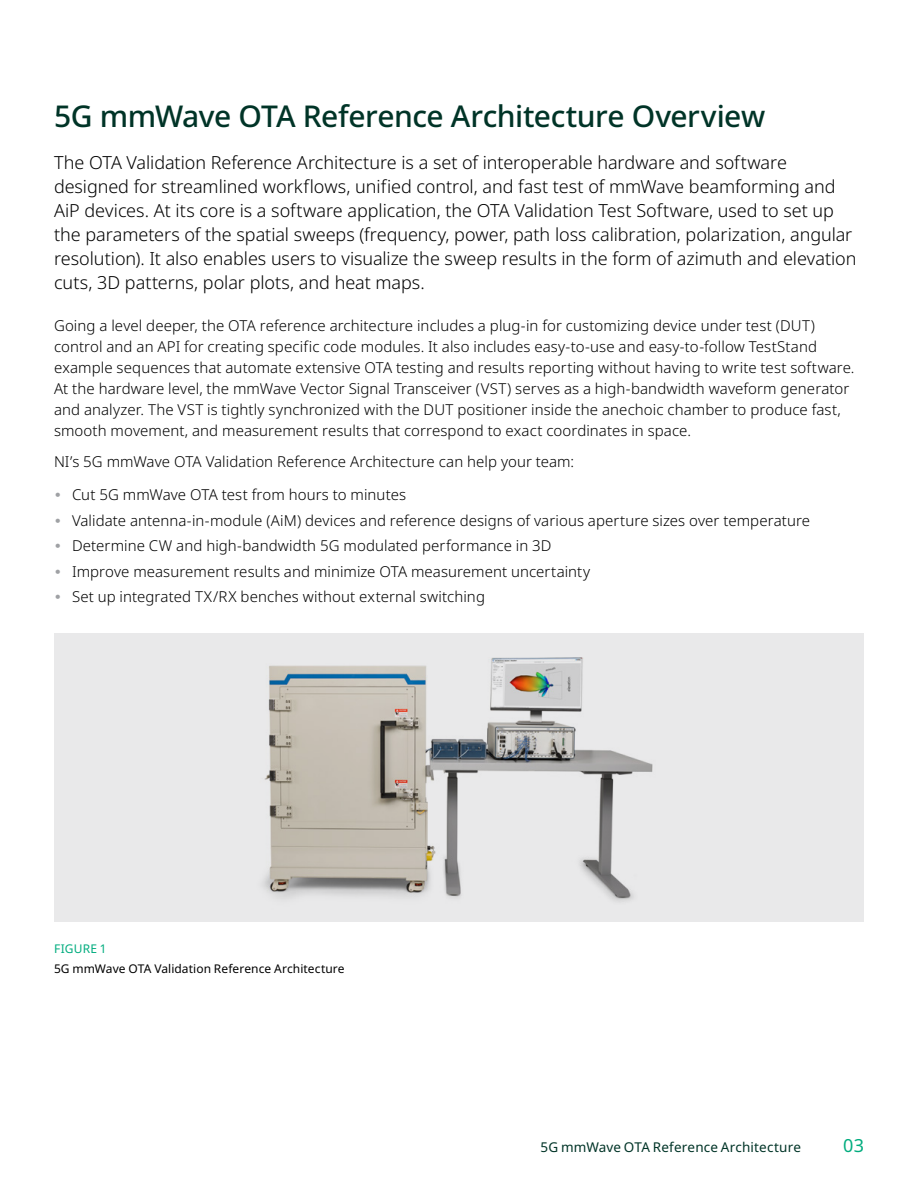
<style>
.page{position:relative;width:918px;height:1188px;background:#fff}
.page>*{position:absolute;margin:0;border:0;box-sizing:border-box;transform-origin:0 0}
.t1{font:500 30px "Noto Sans";letter-spacing:-.02em;color:#003427}
.t2{font:300 18px/24px "Noto Sans";letter-spacing:-.005em;color:#000}
.t3{font:18px "Noto Sans";color:#00ac7e}
.t4{font:300 15px/21px "Noto Sans";letter-spacing:.005em;color:#000}
.t5{font:13.5px "Noto Sans";letter-spacing:.01em;color:#003427}
.t6{font:12px "Noto Sans";letter-spacing:.005em;color:#000}
.t7{font:12px "Noto Sans";letter-spacing:.015em;color:#00ac7e}
</style>
<div class="page">
<div style="left:54px;top:634px;width:810px;height:288px;background:#e9e9ea"></div>
<img style="left:263px;top:657px;width:390px;height:245px">
<h1 class="t1" style="left:54px;top:95px;width:713px">5G mmWave OTA Reference Architecture Overview</h1>
<p class="t2" style="left:54px;top:150px;width:804px">The OTA Validation Reference Architecture is a set of interoperable hardware and software designed for streamlined workflows, unified control, and fast test of mmWave beamforming and AiP devices. At its core is a software application, the OTA Validation Test Software, used to set up the parameters of the spatial sweeps (frequency, power, path loss calibration, polarization, angular resolution). It also enables users to visualize the sweep results in the form of azimuth and elevation cuts, 3D patterns, polar plots, and heat maps.</p>
<p class="t4" style="left:54px;top:315px;width:802px">Going a level deeper, the OTA reference architecture includes a plug-in for customizing device under test (DUT) control and an API for creating specific code modules. It also includes easy-to-use and easy-to-follow TestStand example sequences that automate extensive OTA testing and results reporting without having to write test software.<br>At the hardware level, the mmWave Vector Signal Transceiver (VST) serves as a high-bandwidth waveform generator and analyzer. The VST is tightly synchronized with the DUT positioner inside the anechoic chamber to produce fast, smooth movement, and measurement results that correspond to exact coordinates in space.</p>
<p class="t4" style="left:54px;top:451px;width:522px">NI’s 5G mmWave OTA Validation Reference Architecture can help your team:</p>
<p class="t4" style="left:72px;top:482px;width:740px;line-height:25.5px">Cut 5G mmWave OTA test from hours to minutes<br>Validate antenna-in-module (AiM) devices and reference designs of various aperture sizes over temperature Determine CW and high-bandwidth 5G modulated performance in 3D<br>Improve measurement results and minimize OTA measurement uncertainty<br>Set up integrated TX/RX benches without external switching</p>
<p class="t7" style="left:54px;top:940px;width:53px">FIGURE 1</p>
<p class="t6" style="left:54px;top:960px;width:292px">5G mmWave OTA Validation Reference Architecture</p>
<p class="t5" style="left:541px;top:1138px;width:262px">5G mmWave OTA Reference Architecture</p>
<p class="t3" style="left:843px;top:1133px;width:22px">03</p>
</div>
